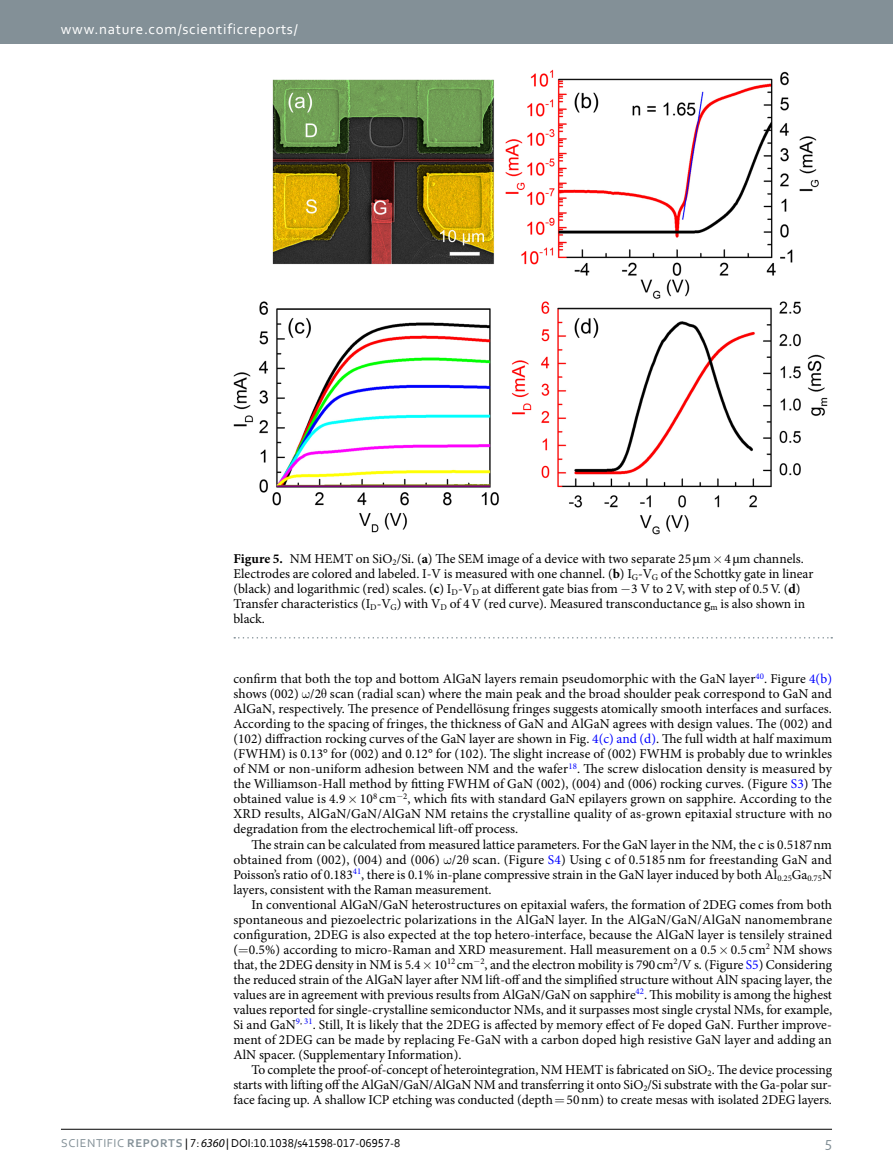
<style>
.page{position:relative;width:893px;height:1174px;background:#fff}
.page>*{position:absolute;margin:0;border:0;box-sizing:border-box;transform-origin:0 0}
.t1{font:15px "Corbel 2";letter-spacing:.045em;color:#fff}
.t2{font:15px "Corbel 2";color:#839097}
.t3{font:13.5px/15px "Minion Pro";color:#000;text-align:justify}
.t4{font:12px "Corbel";color:#000}
.s1{font-weight:700}
.s2{font-family:"STIX General"}
.s3{color:#00f}
.s4{font-family:"Corbel 2";color:#839097}
.s5{font-family:"Corbel Bold 2";color:#839097}
.s6{font-family:"Myriad Pro";font-style:italic}
</style>
<div class="page">
<div style="left:0;top:0;width:893px;height:43px;background:#839097"></div>
<hr style="left:61px;top:1129px;width:771px;height:1px;background:#000">
<img style="left:233px;top:70px;width:594px;height:464px">
<svg style="left:234px;top:637px;width:598px;height:1px"></svg>
<p class="t1" style="left:61px;top:19px;width:238px">www.nature.com/scientificreports/</p>
<p class="t3" style="left:233px;top:551px;width:581px;text-align:left"><span class="s1">Figure 5.</span> NM HEMT on SiO<sub>2</sub>/Si. (<span class="s1">a</span>) The SEM image of a device with two separate 25 <span class="s2">µ</span>m 4<span class="s2">µ</span>m channels.<br>Electrodes are colored and labeled. I-V is measured with one channel. (<span class="s1">b</span>) I<sub>G</sub>-V<sub>G</sub> of the Schottky gate in linear (black) and logarithmic (red) scales. (<span class="s1">c</span>) I<sub>D</sub>-V<sub>D</sub> at different gate bias from −3 V to 2V, with step of 0.5V. (<span class="s1">d</span>)<br>Transfer characteristics (I<sub>D</sub>-V<sub>G</sub>) with V<sub>D</sub> of 4V (red curve). Measured transconductance g<sub>m</sub> is also shown in black.</p>
<p class="t3" style="left:233px;top:671px;width:600px">confirm that both the top and bottom AlGaN layers remain pseudomorphic with the GaN layer<sup>40</sup>. Figure <span class="s3">4(b) </span>shows (002) /2 scan (radial scan) where the main peak and the broad shoulder peak correspond to GaN and AlGaN, respectively. The presence of Pendellösung fringes suggests atomically smooth interfaces and surfaces.<br>According to the spacing of fringes, the thickness of GaN and AlGaN agrees with design values. The (002) and (102) diffraction rocking curves of the GaN layer are shown in Fig. <span class="s3">4(c) and (d)</span>. The full width at half maximum (FWHM) is 0.13° for (002) and 0.12° for (102). The slight increase of (002) FWHM is probably due to wrinkles of NM or non-uniform adhesion between NM and the wafer<sup>18</sup>. The screw dislocation density is measured by the Williamson-Hall method by fitting FWHM of GaN (002), (004) and (006) rocking curves. (Figure <span class="s3">S3</span>) The obtained value is 4.9 10<sup>8</sup> cm−<sup>2</sup>, which fits with standard GaN epilayers grown on sapphire. According to the XRD results, AlGaN/GaN/AlGaN NM retains the crystalline quality of as-grown epitaxial structure with no degradation from the electrochemical lift-off process.</p>
<p class="t3" style="left:233px;top:836px;width:600px;text-indent:18px">The strain can be calculated from measured lattice parameters. For the GaN layer in the NM, the c is 0.5187nm obtained from (002), (004) and (006) /2 scan. (Figure <span class="s3">S4</span>) Using c of 0.5185 nm for freestanding GaN and Poisson’s ratio of 0.183<sup>41</sup>, there is 0.1% in-plane compressive strain in the GaN layer induced by both Al<sub>0.25</sub>Ga<sub>0.75</sub>N layers, consistent with the Raman measurement.</p>
<p class="t3" style="left:233px;top:896px;width:600px;text-indent:18px">In conventional AlGaN/GaN heterostructures on epitaxial wafers, the formation of 2DEG comes from both spontaneous and piezoelectric polarizations in the AlGaN layer. In the AlGaN/GaN/AlGaN nanomembrane configuration, 2DEG is also expected at the top hetero-interface, because the AlGaN layer is tensilely strained ( 0.5%) according to micro-Raman and XRD measurement. Hall measurement on a 0.5 0.5 cm<sup>2</sup> NM shows that, the 2DEG density in NM is 5.4 10<sup>12</sup> cm−<sup>2</sup>, and the electron mobility is 790cm<sup>2</sup>/V s. (Figure <span class="s3">S5</span>) Considering the reduced strain of the AlGaN layer after NM lift-off and the simplified structure without AlN spacing layer, the values are in agreement with previous results from AlGaN/GaN on sapphire<sup>42</sup>. This mobility is among the highest values reported for single-crystalline semiconductor NMs, and it surpasses most single crystal NMs, for example, Si and GaN<sup>9</sup><sup>,</sup> <sup>31</sup>. Still, It is likely that the 2DEG is affected by memory effect of Fe doped GaN. Further improve&shy;ment of 2DEG can be made by replacing Fe-GaN with a carbon doped high resistive GaN layer and adding an AlN spacer. (Supplementary Information).</p>
<p class="t3" style="left:233px;top:1061px;width:600px;text-indent:18px">To complete the proof-of-concept of heterointegration, NM HEMT is fabricated on SiO<sub>2</sub>. The device processing starts with lifting off the AlGaN/GaN/AlGaN NM and transferring it onto SiO<sub>2</sub>/Si substrate with the Ga-polar sur&shy;face facing up. A shallow ICP etching was conducted (depth 50nm) to create mesas with isolated 2DEG layers.</p>
<p class="t4" style="left:61px;top:1135px;width:341px"><span class="s4">Scientific</span> <span class="s5">REPorTS</span> | 7: <span class="s6">6360</span> | DOI:10.1038/s41598-017-06957-8</p>
<p class="t2" style="left:825px;top:1132px;width:9px">5</p>
</div>
